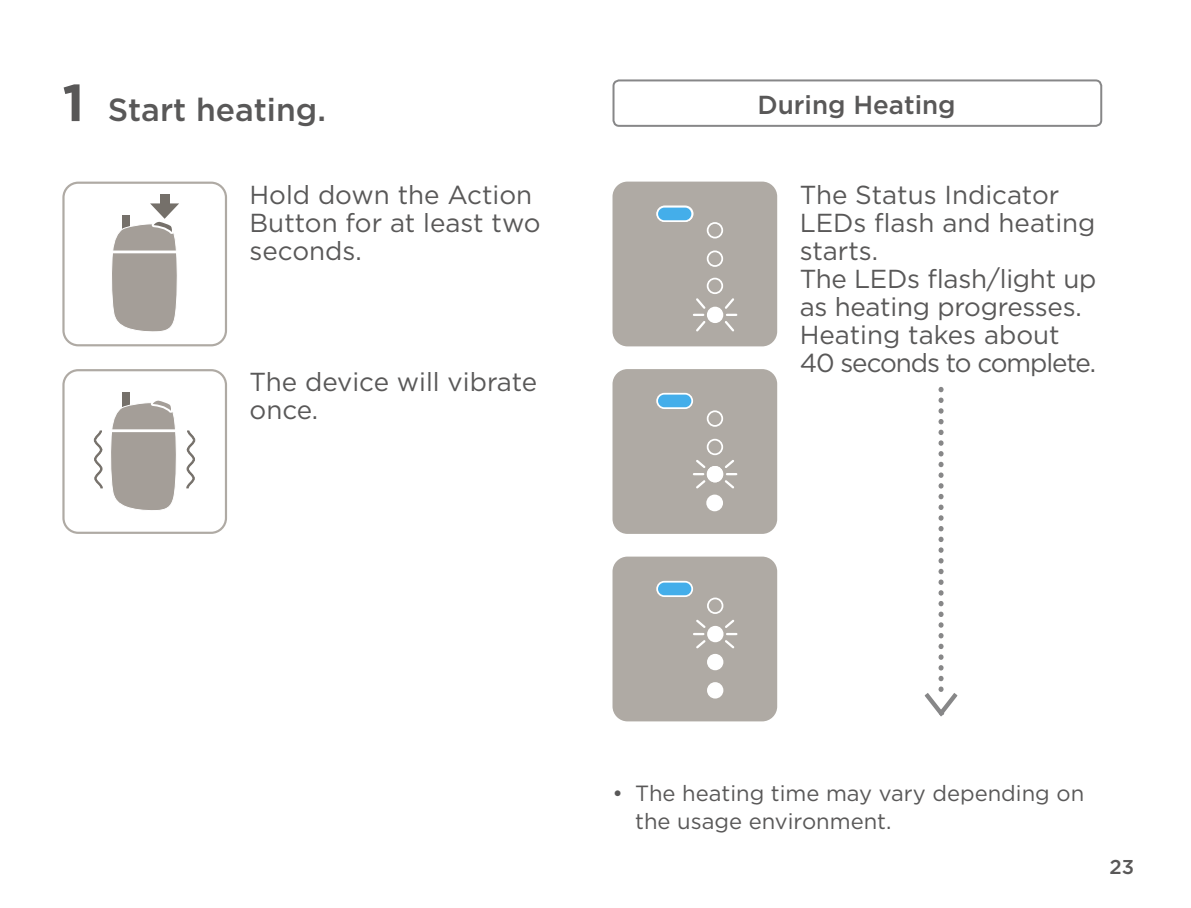
<style>
.page{position:relative;width:1191px;height:908px;background:#fff}
.page>*{position:absolute;margin:0;border:0;box-sizing:border-box;transform-origin:0 0}
.t1{font:500 32px "Gotham";color:#595858}
.t2{font:26px/28px "Gotham";color:#595858}
.t3{font:500 26px "Gotham";color:#595858}
.t4{font:22px/27.6px "Gotham";color:#595858}
.t5{font:500 20px "Gotham";color:#595858}
.s1{font-weight:700;font-size:52px}
</style>
<div class="page">
<div style="left:160px;top:194px;width:9px;height:12px;background:#75706a"></div>
<div style="left:62px;top:181px;width:165px;height:165px;border:2px solid #afaaa4;border-radius:15px"></div>
<svg style="left:112px;top:203px;width:67px;height:129px"></svg>
<div style="left:62px;top:369px;width:165px;height:164px;border:2px solid #afaaa4;border-radius:15px"></div>
<div style="left:122px;top:392px;width:8px;height:21px;background:#75706a"></div>
<svg style="left:111px;top:400px;width:65px;height:110px;background:#b0aba5"></svg>
<svg style="left:93px;top:430px;width:10px;height:58px"></svg>
<svg style="left:186px;top:430px;width:9px;height:58px"></svg>
<div style="left:612px;top:181px;width:165px;height:165px;background:#afaaa4;border-radius:15px"></div>
<svg style="left:656px;top:205px;width:37px;height:17px"></svg>
<div style="left:708px;top:307px;width:14px;height:15px;background:#fff;border-radius:50%"></div>
<div style="left:707px;top:306px;width:16px;height:17px;border:2px solid #fff;border-radius:50%"></div>
<div style="left:706px;top:277px;width:17px;height:17px;border:2px solid #fff;border-radius:50%"></div>
<div style="left:706px;top:250px;width:17px;height:17px;border:2px solid #fff;border-radius:50%"></div>
<div style="left:706px;top:222px;width:17px;height:16px;border:2px solid #fff;border-radius:50%"></div>
<svg style="left:694px;top:298px;width:12px;height:34px"></svg>
<svg style="left:722px;top:298px;width:14px;height:34px"></svg>
<div style="left:612px;top:369px;width:165px;height:164px;background:#afaaa4;border-radius:15px"></div>
<svg style="left:656px;top:392px;width:37px;height:17px"></svg>
<div style="left:707px;top:466px;width:15px;height:15px;background:#fff;border-radius:50%"></div>
<div style="left:706px;top:466px;width:17px;height:16px;border:2px solid #fff;border-radius:50%"></div>
<div style="left:706px;top:438px;width:17px;height:17px;border:2px solid #fff;border-radius:50%"></div>
<div style="left:706px;top:410px;width:17px;height:16px;border:2px solid #fff;border-radius:50%"></div>
<div style="left:707px;top:465px;width:16px;height:17px;border:2px solid #fff;border-radius:50%"></div>
<svg style="left:694px;top:460px;width:13px;height:29px"></svg>
<svg style="left:722px;top:460px;width:14px;height:29px"></svg>
<div style="left:706px;top:494px;width:17px;height:17px;background:#fff;border-radius:50%"></div>
<div style="left:612px;top:556px;width:165px;height:165px;background:#afaaa4;border-radius:15px"></div>
<svg style="left:656px;top:580px;width:37px;height:16px"></svg>
<div style="left:707px;top:597px;width:16px;height:16px;border:2px solid #fff;border-radius:50%"></div>
<div style="left:708px;top:626px;width:14px;height:15px;background:#fff;border-radius:50%"></div>
<div style="left:707px;top:625px;width:16px;height:17px;border:2px solid #fff;border-radius:50%"></div>
<svg style="left:694px;top:619px;width:12px;height:30px"></svg>
<svg style="left:723px;top:619px;width:13px;height:30px"></svg>
<div style="left:708px;top:654px;width:14px;height:15px;background:#fff;border-radius:50%"></div>
<div style="left:707px;top:653px;width:16px;height:17px;border:2px solid #fff;border-radius:50%"></div>
<div style="left:708px;top:682px;width:14px;height:15px;background:#fff;border-radius:50%"></div>
<div style="left:707px;top:681px;width:16px;height:17px;border:2px solid #fff;border-radius:50%"></div>
<svg style="left:924px;top:387px;width:33px;height:329px"></svg>
<div style="left:612px;top:79px;width:490px;height:48px;border:2px solid #878788;border-radius:6px"></div>
<p class="t1" style="left:62px;top:89px;width:265px"><span class="s1">1</span> Start heating.</p>
<p class="t2" style="left:249px;top:180px;width:292px">Hold down the Action<br>Button for at least two seconds.</p>
<p class="t2" style="left:249px;top:367px;width:289px">The device will vibrate once.</p>
<p class="t3" style="left:757px;top:87px;width:200px">During Heating</p>
<p class="t2" style="left:799px;top:180px;width:298px">The Status Indicator<br>LEDs flash and heating starts.<br>The LEDs flash/light up as heating progresses.<br>Heating takes about<br>40 seconds to complete.</p>
<p class="t4" style="left:635px;top:778px;width:450px;text-indent:-23px">• The heating time may vary depending on the usage environment.</p>
<p class="t5" style="left:1109px;top:853px;width:26px">23</p>
</div>
